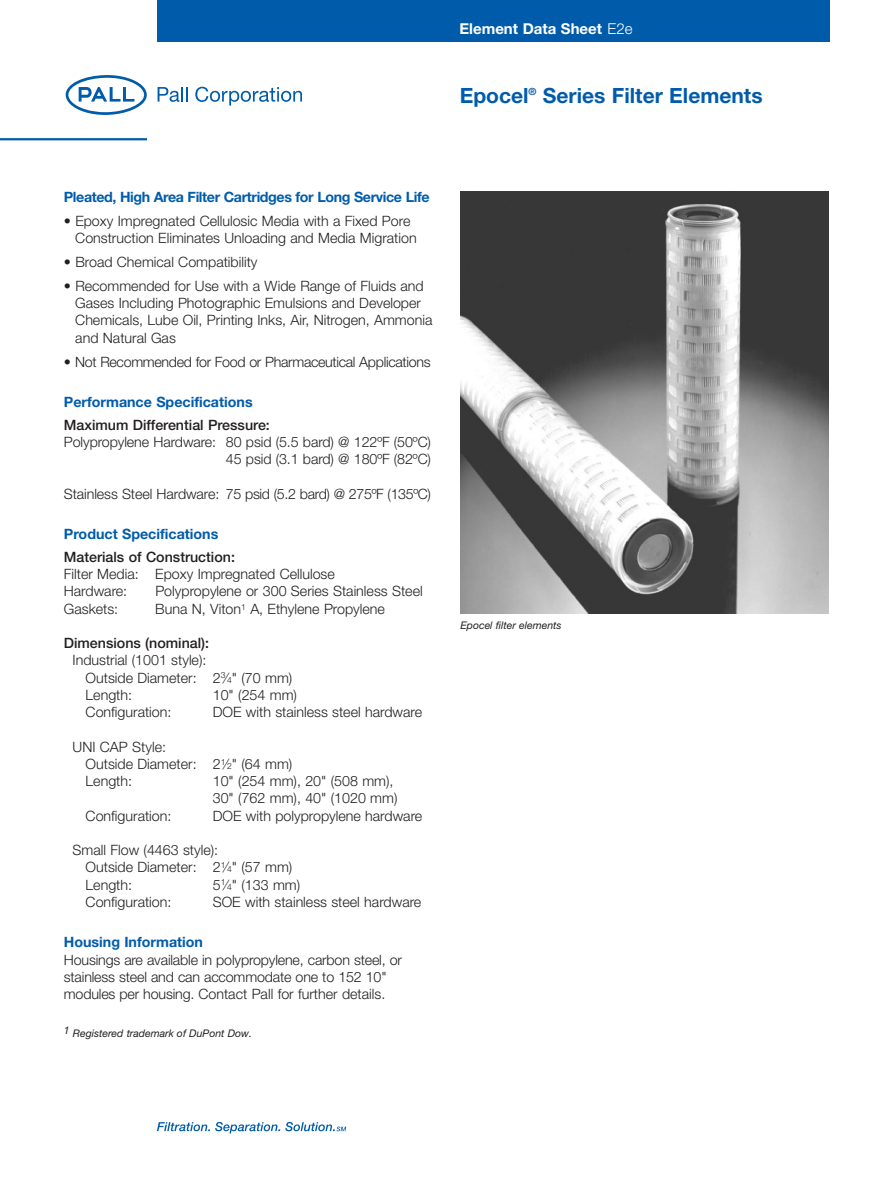
<style>
.page{position:relative;width:893px;height:1185px;background:#fff}
.page>*{position:absolute;margin:0;border:0;box-sizing:border-box;transform-origin:0 0}
.t1{font:700 21px "Helvetica Neue";color:#005cab}
.t2{font:700 15px "Helvetica Neue";color:#fff}
.t3{font:300 14.25px/17.2px "Helvetica Neue";color:#231f20}
.t4{font:500 14.25px "Helvetica Neue";color:#231f20}
.t5{font:700 14.25px "Helvetica Neue";color:#005cab}
.t6{font:700 14.25px "Helvetica Neue";letter-spacing:-.03em;color:#005cab}
.t7{font:300 14.25px "Helvetica Neue";letter-spacing:-.02em;color:#231f20}
.t8{font:italic 10.5px "Helvetica Neue";color:#231f20}
.s1{font-weight:300}
.s2{font-size:8.55px}
</style>
<div class="page">
<svg style="left:157px;top:87px;width:30px;height:15px"></svg>
<svg style="left:195px;top:87px;width:107px;height:19px"></svg>
<svg style="left:66px;top:75px;width:81px;height:40px"></svg>
<hr style="left:0;top:138px;width:147px;height:2px;background:#005cab">
<svg style="left:157px;top:1122px;width:189px;height:12px"></svg>
<div style="left:157px;top:0;width:672px;height:42px;background:#005cab"></div>
<img style="left:460px;top:191px;width:368px;height:422px">
<p class="t2" style="left:459px;top:24px;width:174px">Element Data Sheet <span class="s1">E2e</span></p>
<h1 class="t1" style="left:460px;top:88px;width:304px">Epocel<sup>®</sup> Series Filter Elements</h1>
<p class="t6" style="left:64px;top:191px;width:367px">Pleated, High Area Filter Cartridges for Long Service Life</p>
<p class="t3" style="left:75px;top:213px;width:343px;text-indent:-11px">• Epoxy Impregnated Cellulosic Media with a Fixed Pore<br>Construction Eliminates Unloading and Media Migration</p>
<p class="t3" style="left:64px;top:255px;width:195px">• Broad Chemical Compatibility</p>
<p class="t3" style="left:75px;top:279px;width:358px;text-indent:-11px">• Recommended for Use with a Wide Range of Fluids and Gases Including Photographic Emulsions and Developer Chemicals, Lube Oil, Printing Inks, Air, Nitrogen, Ammonia and Natural Gas</p>
<p class="t7" style="left:64px;top:356px;width:368px">• Not Recommended for Food or Pharmaceutical Applications</p>
<p class="t5" style="left:64px;top:397px;width:190px">Performance Specifications</p>
<p class="t4" style="left:64px;top:420px;width:207px">Maximum Differential Pressure:</p>
<p class="t3" style="left:64px;top:435px;width:368px;text-align:right">Polypropylene Hardware: 80 psid (5.5 bard) @ 122ºF (50ºC)<br>45 psid (3.1 bard) @ 180ºF (82ºC)</p>
<p class="t3" style="left:64px;top:486px;width:369px">Stainless Steel Hardware: 75 psid (5.2 bard) @ 275ºF (135ºC)</p>
<p class="t5" style="left:64px;top:529px;width:156px">Product Specifications</p>
<p class="t4" style="left:64px;top:552px;width:173px">Materials of Construction:</p>
<p class="t3" style="left:64px;top:567px;width:272px">Filter Media: Epoxy Impregnated Cellulose<br>Hardware:</p>
<p class="t3" style="left:155px;top:584px;width:269px">Polypropylene or 300 Series Stainless Steel</p>
<p class="t3" style="left:64px;top:601px;width:56px">Gaskets:</p>
<p class="t3" style="left:155px;top:601px;width:231px">Buna N, Viton<sup>1</sup> A, Ethylene Propylene</p>
<p class="t4" style="left:64px;top:638px;width:147px">Dimensions (nominal):</p>
<p class="t3" style="left:86px;top:653px;width:208px;text-indent:-13px">Industrial (1001 style):<br>Outside Diameter: 2<sup>3</sup>⁄<span class="s2">4</span>" (70 mm)<br>Length:</p>
<p class="t3" style="left:213px;top:688px;width:86px">10" (254 mm)</p>
<p class="t3" style="left:86px;top:705px;width:87px">Configuration:</p>
<p class="t3" style="left:213px;top:705px;width:211px">DOE with stainless steel hardware</p>
<p class="t3" style="left:86px;top:739px;width:208px;text-indent:-13px">UNI CAP Style:<br>Outside Diameter: 2<sup>1</sup>⁄<span class="s2">2</span>" (64 mm)<br>Length:</p>
<p class="t3" style="left:213px;top:774px;width:186px">10" (254 mm), 20" (508 mm),<br>30" (762 mm), 40" (1020 mm)</p>
<p class="t3" style="left:86px;top:808px;width:87px">Configuration:</p>
<p class="t3" style="left:213px;top:808px;width:211px">DOE with polypropylene hardware</p>
<p class="t3" style="left:86px;top:843px;width:208px;text-indent:-13px">Small Flow (4463 style):<br>Outside Diameter: 2<sup>1</sup>⁄<span class="s2">4</span>" (57 mm)<br>Length:</p>
<p class="t3" style="left:213px;top:877px;width:89px">5<sup>1</sup>⁄<span class="s2">4</span>" (133 mm)</p>
<p class="t3" style="left:86px;top:895px;width:87px">Configuration:</p>
<p class="t3" style="left:213px;top:895px;width:210px">SOE with stainless steel hardware</p>
<p class="t5" style="left:64px;top:937px;width:141px">Housing Information</p>
<p class="t3" style="left:64px;top:952px;width:340px">Housings are available in polypropylene, carbon steel, or stainless steel and can accommodate one to 152 10" modules per housing. Contact Pall for further details.</p>
<p class="t8" style="left:64px;top:1030px;width:190px">1 Registered trademark of DuPont Dow.</p>
<p class="t8" style="left:460px;top:621px;width:103px">Epocel filter elements</p>
</div>
